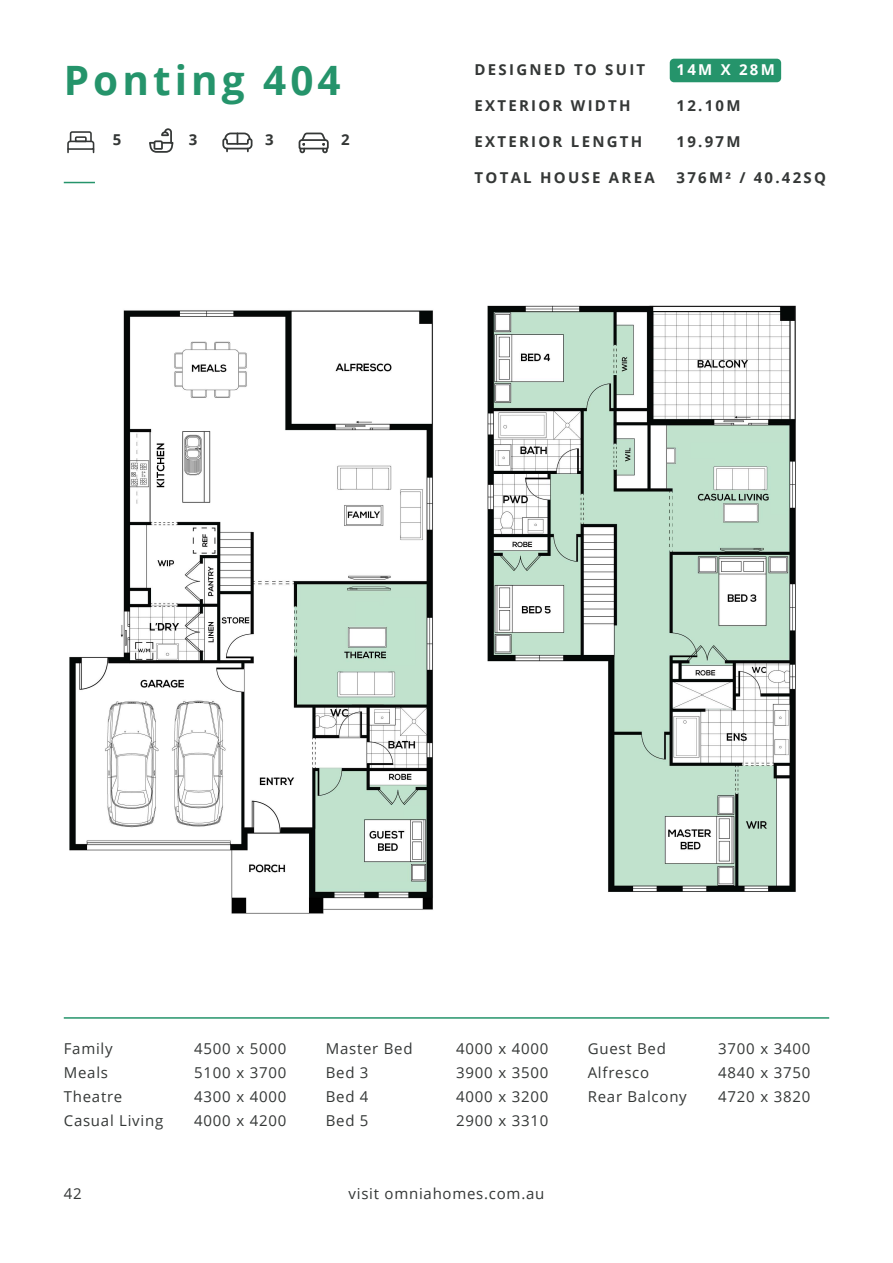
<style>
.page{position:relative;width:893px;height:1263px;background:#fff}
.page>*{position:absolute;margin:0;border:0;box-sizing:border-box;transform-origin:0 0}
.Reg_27ptx_Left{font:700 40.5px "Open Sans";letter-spacing:.1em;color:#25946b}
.Reg_10ptx_Lead_16-Je{font:15px "Open Sans";letter-spacing:.05em;color:#343736}
.Reg_10ptx_Lead_24_CA{font:700 15px "Open Sans";letter-spacing:.15em;color:#343736}
.Reg_10ptx_Lead_24_CA-2{font:700 15px "Open Sans";letter-spacing:.15em;color:#fff}
</style>
<div class="page">
<hr style="left:64px;top:1017px;width:765px;height:2px;background:#25946b">
<svg style="left:67px;top:131px;width:28px;height:21px"></svg>
<svg style="left:149px;top:128px;width:25px;height:25px"></svg>
<svg style="left:222px;top:132px;width:31px;height:19px"></svg>
<svg style="left:298px;top:132px;width:31px;height:22px"></svg>
<hr style="left:64px;top:182px;width:31px;height:1px;background:#25946b">
<div style="left:670px;top:59px;width:111px;height:23px;background:#25946b;border-radius:4px"></div>
<img style="left:69px;top:305px;width:727px;height:609px">
<p class="Reg_27ptx_Left" style="left:64px;top:51px;width:278px">Ponting 404</p>
<p class="Reg_10ptx_Lead_24_CA" style="left:113px;top:129px;width:10px">5</p>
<p class="Reg_10ptx_Lead_24_CA" style="left:189px;top:129px;width:10px">3</p>
<p class="Reg_10ptx_Lead_24_CA" style="left:265px;top:129px;width:10px">3</p>
<p class="Reg_10ptx_Lead_24_CA" style="left:341px;top:129px;width:10px">2</p>
<p class="Reg_10ptx_Lead_24_CA" style="left:475px;top:59px;width:172px">DESIGNED TO SUIT</p>
<p class="Reg_10ptx_Lead_24_CA" style="left:475px;top:95px;width:158px">EXTERIOR WIDTH</p>
<p class="Reg_10ptx_Lead_24_CA" style="left:475px;top:131px;width:169px">EXTERIOR LENGTH</p>
<p class="Reg_10ptx_Lead_24_CA" style="left:475px;top:167px;width:182px">TOTAL HOUSE AREA</p>
<p class="Reg_10ptx_Lead_24_CA-2" style="left:676px;top:59px;width:100px">14M X 28M</p>
<p class="Reg_10ptx_Lead_24_CA" style="left:676px;top:95px;width:65px">12.10M</p>
<p class="Reg_10ptx_Lead_24_CA" style="left:676px;top:131px;width:65px">19.97M</p>
<p class="Reg_10ptx_Lead_24_CA" style="left:676px;top:167px;width:151px">376M² / 40.42SQ</p>
<p class="Reg_10ptx_Lead_16-Je" style="left:64px;top:1039px;width:50px">Family</p>
<p class="Reg_10ptx_Lead_16-Je" style="left:194px;top:1039px;width:94px">4500 x 5000</p>
<p class="Reg_10ptx_Lead_16-Je" style="left:64px;top:1063px;width:46px">Meals</p>
<p class="Reg_10ptx_Lead_16-Je" style="left:194px;top:1063px;width:94px">5100 x 3700</p>
<p class="Reg_10ptx_Lead_16-Je" style="left:64px;top:1087px;width:60px">Theatre</p>
<p class="Reg_10ptx_Lead_16-Je" style="left:194px;top:1087px;width:94px">4300 x 4000</p>
<p class="Reg_10ptx_Lead_16-Je" style="left:64px;top:1111px;width:101px">Casual Living</p>
<p class="Reg_10ptx_Lead_16-Je" style="left:194px;top:1111px;width:94px">4000 x 4200</p>
<p class="Reg_10ptx_Lead_16-Je" style="left:326px;top:1039px;width:88px">Master Bed</p>
<p class="Reg_10ptx_Lead_16-Je" style="left:456px;top:1039px;width:94px">4000 x 4000</p>
<p class="Reg_10ptx_Lead_16-Je" style="left:326px;top:1063px;width:44px">Bed 3</p>
<p class="Reg_10ptx_Lead_16-Je" style="left:456px;top:1063px;width:94px">3900 x 3500</p>
<p class="Reg_10ptx_Lead_16-Je" style="left:326px;top:1087px;width:44px">Bed 4</p>
<p class="Reg_10ptx_Lead_16-Je" style="left:456px;top:1087px;width:94px">4000 x 3200</p>
<p class="Reg_10ptx_Lead_16-Je" style="left:326px;top:1111px;width:44px">Bed 5</p>
<p class="Reg_10ptx_Lead_16-Je" style="left:456px;top:1111px;width:94px">2900 x 3310</p>
<p class="Reg_10ptx_Lead_16-Je" style="left:64px;top:1183px;width:19px">42</p>
<p class="Reg_10ptx_Lead_16-Je" style="left:349px;top:1183px;width:197px">visit omniahomes.com.au</p>
<p class="Reg_10ptx_Lead_16-Je" style="left:588px;top:1039px;width:80px">Guest Bed</p>
<p class="Reg_10ptx_Lead_16-Je" style="left:718px;top:1039px;width:94px">3700 x 3400</p>
<p class="Reg_10ptx_Lead_16-Je" style="left:588px;top:1063px;width:63px">Alfresco</p>
<p class="Reg_10ptx_Lead_16-Je" style="left:718px;top:1063px;width:94px">4840 x 3750</p>
<p class="Reg_10ptx_Lead_16-Je" style="left:588px;top:1087px;width:101px">Rear Balcony</p>
<p class="Reg_10ptx_Lead_16-Je" style="left:718px;top:1087px;width:94px">4720 x 3820</p>
</div>
